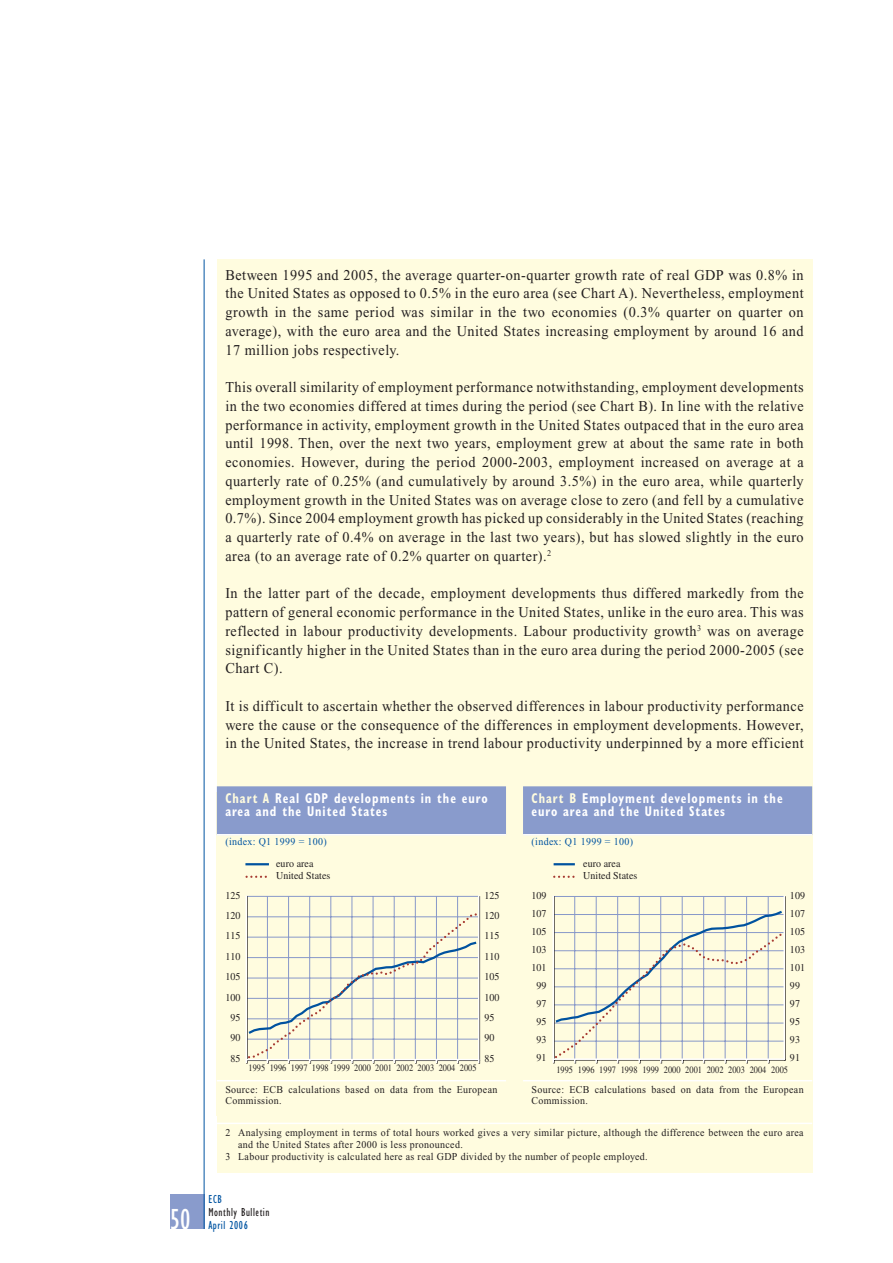
<style>
.page{position:relative;width:893px;height:1263px;background:#fff}
.page>*{position:absolute;margin:0;border:0;box-sizing:border-box;transform-origin:0 0}
.t1{font:condensed 30px "Gill Sans";color:#fff;scale:.95 1}
.t2{font:15px/18.8px "Times New Roman";letter-spacing:.035em;color:#231f20;text-align:justify;scale:.95 1}
.t3{font:700 condensed 14.25px/13.5px "Gill Sans";letter-spacing:.075em;color:#fff;scale:.85 1}
.t4{font:condensed 12px "Gill Sans";letter-spacing:.05em;color:#231f20;scale:.95 1}
.t5{font:condensed 12px "Gill Sans";letter-spacing:.05em;color:#0054a1;scale:.95 1}
.t6{font:10.5px/10.5px "Times New Roman";letter-spacing:.035em;color:#231f20;scale:.95 1}
.t7{font:10.5px/12px "Times";letter-spacing:.005em;color:#231f20;scale:.95 1}
.t8{font:10.5px "Times New Roman";letter-spacing:.035em;color:#0054a1;scale:.95 1}
.t9{font:9.75px "Times";letter-spacing:.005em;color:#231f20;scale:.85 1}
.s1{color:#fffcdf}
</style>
<div class="page">
<div style="left:170px;top:1195px;width:34px;height:34px;background:#899bcc"></div>
<hr style="left:204px;top:259px;width:1px;height:970px;background:#0054a1">
<div style="left:217px;top:259px;width:595px;height:914px;background:#fffcdf"></div>
<div style="left:217px;top:786px;width:289px;height:49px;background:#899bcc"></div>
<hr style="left:217px;top:834px;width:289px;height:1px;background:#fff">
<hr style="left:217px;top:1080px;width:289px;height:1px;background:#fff">
<hr style="left:246px;top:896px;width:232px;height:1px;background:#8898c9">
<hr style="left:267px;top:896px;width:1px;height:164px;background:#8898c9">
<hr style="left:288px;top:896px;width:1px;height:164px;background:#8898c9">
<hr style="left:309px;top:896px;width:1px;height:164px;background:#8898c9">
<hr style="left:331px;top:896px;width:1px;height:164px;background:#8898c9">
<hr style="left:352px;top:896px;width:1px;height:164px;background:#8898c9">
<hr style="left:373px;top:896px;width:1px;height:164px;background:#8898c9">
<hr style="left:394px;top:896px;width:1px;height:164px;background:#8898c9">
<hr style="left:415px;top:896px;width:1px;height:164px;background:#8898c9">
<hr style="left:436px;top:896px;width:1px;height:164px;background:#8898c9">
<hr style="left:457px;top:896px;width:1px;height:164px;background:#8898c9">
<hr style="left:246px;top:897px;width:2px;height:163px;background:#231f20">
<hr style="left:479px;top:897px;width:1px;height:163px;background:#231f20">
<svg style="left:247px;top:876px;width:20px;height:2px"></svg>
<hr style="left:247px;top:863px;width:21px;height:2px;background:#00529f">
<hr style="left:246px;top:896px;width:1px;height:163px;background:#fff">
<hr style="left:478px;top:896px;width:1px;height:163px;background:#fff">
<svg style="left:246px;top:912px;width:234px;height:151px"></svg>
<div style="left:523px;top:786px;width:289px;height:49px;background:#899bcc"></div>
<hr style="left:523px;top:834px;width:289px;height:1px;background:#fff">
<hr style="left:553px;top:896px;width:231px;height:1px;background:#8898c9">
<hr style="left:574px;top:896px;width:1px;height:163px;background:#8898c9">
<hr style="left:596px;top:896px;width:1px;height:163px;background:#8898c9">
<hr style="left:617px;top:896px;width:1px;height:163px;background:#8898c9">
<hr style="left:639px;top:896px;width:1px;height:163px;background:#8898c9">
<hr style="left:660px;top:896px;width:1px;height:163px;background:#8898c9">
<hr style="left:682px;top:896px;width:1px;height:163px;background:#8898c9">
<hr style="left:703px;top:896px;width:1px;height:163px;background:#8898c9">
<hr style="left:725px;top:896px;width:1px;height:163px;background:#8898c9">
<hr style="left:746px;top:896px;width:1px;height:163px;background:#8898c9">
<hr style="left:768px;top:896px;width:1px;height:163px;background:#8898c9">
<hr style="left:553px;top:897px;width:2px;height:163px;background:#231f20">
<hr style="left:784px;top:897px;width:2px;height:163px;background:#231f20">
<svg style="left:554px;top:876px;width:21px;height:2px"></svg>
<hr style="left:554px;top:863px;width:21px;height:2px;background:#00529f">
<hr style="left:552px;top:896px;width:2px;height:163px;background:#fff">
<hr style="left:783px;top:896px;width:2px;height:163px;background:#fff">
<svg style="left:552px;top:909px;width:233px;height:154px"></svg>
<hr style="left:523px;top:1080px;width:289px;height:1px;background:#fff">
<hr style="left:217px;top:1122px;width:595px;height:2px;background:#fff">
<h1 class="t1" style="left:170px;top:1208px;width:23px">50</h1>
<p class="t2" style="left:225px;top:267px;width:610px">Between 1995 and 2005, the average quarter-on-quarter growth rate of real GDP was 0.8% in the United States as opposed to 0.5% in the euro area (see Chart A). Nevertheless, employment growth in the same period was similar in the two economies (0.3% quarter on quarter on average), with the euro area and the United States increasing employment by around 16 and 17 million jobs respectively.</p>
<p class="t2" style="left:225px;top:379px;width:610px">This overall similarity of employment performance notwithstanding, employment developments in the two economies differed at times during the period (see Chart B). In line with the relative performance in activity, employment growth in the United States outpaced that in the euro area until 1998. Then, over the next two years, employment grew at about the same rate in both economies. However, during the period 2000-2003, employment increased on average at a quarterly rate of 0.25% (and cumulatively by around 3.5%) in the euro area, while quarterly employment growth in the United States was on average close to zero (and fell by a cumulative 0.7%). Since 2004 employment growth has picked up considerably in the United States (reaching a quarterly rate of 0.4% on average in the last two years), but has slowed slightly in the euro area (to an average rate of 0.2% quarter on quarter).<sup>2</sup></p>
<p class="t2" style="left:225px;top:585px;width:610px">In the latter part of the decade, employment developments thus differed markedly from the pattern of general economic performance in the United States, unlike in the euro area. This was reflected in labour productivity developments. Labour productivity growth<sup>3</sup> was on average significantly higher in the United States than in the euro area during the period 2000-2005 (see Chart C).</p>
<p class="t2" style="left:225px;top:698px;width:610px">It is difficult to ascertain whether the observed differences in labour productivity performance were the cause or the consequence of the differences in employment developments. However, in the United States, the increase in trend labour productivity underpinned by a more efficient</p>
<p class="t3" style="left:225px;top:793px;width:310px"><span class="s1">Chart A</span> Real GDP developments in the euro area and the United States</p>
<p class="t8" style="left:225px;top:837px;width:108px">(index: Q1 1999 = 100)</p>
<p class="t7" style="left:276px;top:859px;width:59px">euro area<br>United States</p>
<p class="t7" style="left:225px;top:890px;width:17px">125</p>
<p class="t7" style="left:484px;top:890px;width:17px">125</p>
<p class="t7" style="left:225px;top:910px;width:17px">120</p>
<p class="t7" style="left:484px;top:910px;width:17px">120</p>
<p class="t7" style="left:225px;top:931px;width:17px">115</p>
<p class="t7" style="left:484px;top:931px;width:17px">115</p>
<p class="t7" style="left:225px;top:951px;width:17px">110</p>
<p class="t7" style="left:484px;top:951px;width:17px">110</p>
<p class="t7" style="left:225px;top:972px;width:17px">105</p>
<p class="t7" style="left:484px;top:972px;width:17px">105</p>
<p class="t7" style="left:225px;top:992px;width:17px">100</p>
<p class="t7" style="left:484px;top:992px;width:17px">100</p>
<p class="t7" style="left:230px;top:1012px;width:12px">95</p>
<p class="t7" style="left:484px;top:1012px;width:12px">95</p>
<p class="t7" style="left:230px;top:1033px;width:12px">90</p>
<p class="t7" style="left:484px;top:1033px;width:12px">90</p>
<p class="t7" style="left:230px;top:1053px;width:12px">85</p>
<p class="t7" style="left:484px;top:1053px;width:12px">85</p>
<p class="t9" style="left:249px;top:1064px;width:270px">1995 1996 1997 1998 1999 2000 2001 2002 2003 2004 2005</p>
<p class="t3" style="left:531px;top:793px;width:297px"><span class="s1">Chart B</span> Employment developments in the euro area and the United States</p>
<p class="t8" style="left:531px;top:837px;width:108px">(index: Q1 1999 = 100)</p>
<p class="t7" style="left:583px;top:859px;width:59px">euro area<br>United States</p>
<p class="t7" style="left:531px;top:890px;width:17px">109</p>
<p class="t7" style="left:790px;top:890px;width:17px">109</p>
<p class="t7" style="left:531px;top:908px;width:17px">107</p>
<p class="t7" style="left:790px;top:908px;width:17px">107</p>
<p class="t7" style="left:531px;top:926px;width:17px">105</p>
<p class="t7" style="left:790px;top:926px;width:17px">105</p>
<p class="t7" style="left:531px;top:944px;width:17px">103</p>
<p class="t7" style="left:790px;top:944px;width:17px">103</p>
<p class="t7" style="left:531px;top:962px;width:17px">101</p>
<p class="t7" style="left:790px;top:962px;width:17px">101</p>
<p class="t7" style="left:537px;top:980px;width:12px">99</p>
<p class="t7" style="left:790px;top:980px;width:12px">99</p>
<p class="t7" style="left:537px;top:998px;width:12px">97</p>
<p class="t7" style="left:790px;top:998px;width:12px">97</p>
<p class="t7" style="left:537px;top:1017px;width:12px">95</p>
<p class="t7" style="left:790px;top:1017px;width:12px">95</p>
<p class="t7" style="left:537px;top:1035px;width:12px">93</p>
<p class="t7" style="left:790px;top:1035px;width:12px">93</p>
<p class="t7" style="left:537px;top:1053px;width:12px">91</p>
<p class="t7" style="left:790px;top:1053px;width:12px">91</p>
<p class="t9" style="left:556px;top:1066px;width:274px">1995 1996 1997 1998 1999 2000 2001 2002 2003 2004 2005</p>
<p class="t6" style="left:531px;top:1085px;width:288px">Source: ECB calculations based on data from the European<br>Commission.</p>
<p class="t6" style="left:225px;top:1128px;width:610px">2 Analysing employment in terms of total hours worked gives a very similar picture, although the difference between the euro area</p>
<p class="t6" style="left:238px;top:1140px;width:238px">and the United States after 2000 is less pronounced.</p>
<p class="t6" style="left:225px;top:1152px;width:446px">3 Labour productivity is calculated here as real GDP divided by the number of people employed.</p>
<p class="t6" style="left:225px;top:1085px;width:288px">Source: ECB calculations based on data from the European<br>Commission.</p>
<p class="t5" style="left:208px;top:1195px;width:16px">ECB</p>
<p class="t4" style="left:208px;top:1208px;width:66px">Monthly Bulletin</p>
<p class="t5" style="left:208px;top:1220px;width:43px">April 2006</p>
</div>
